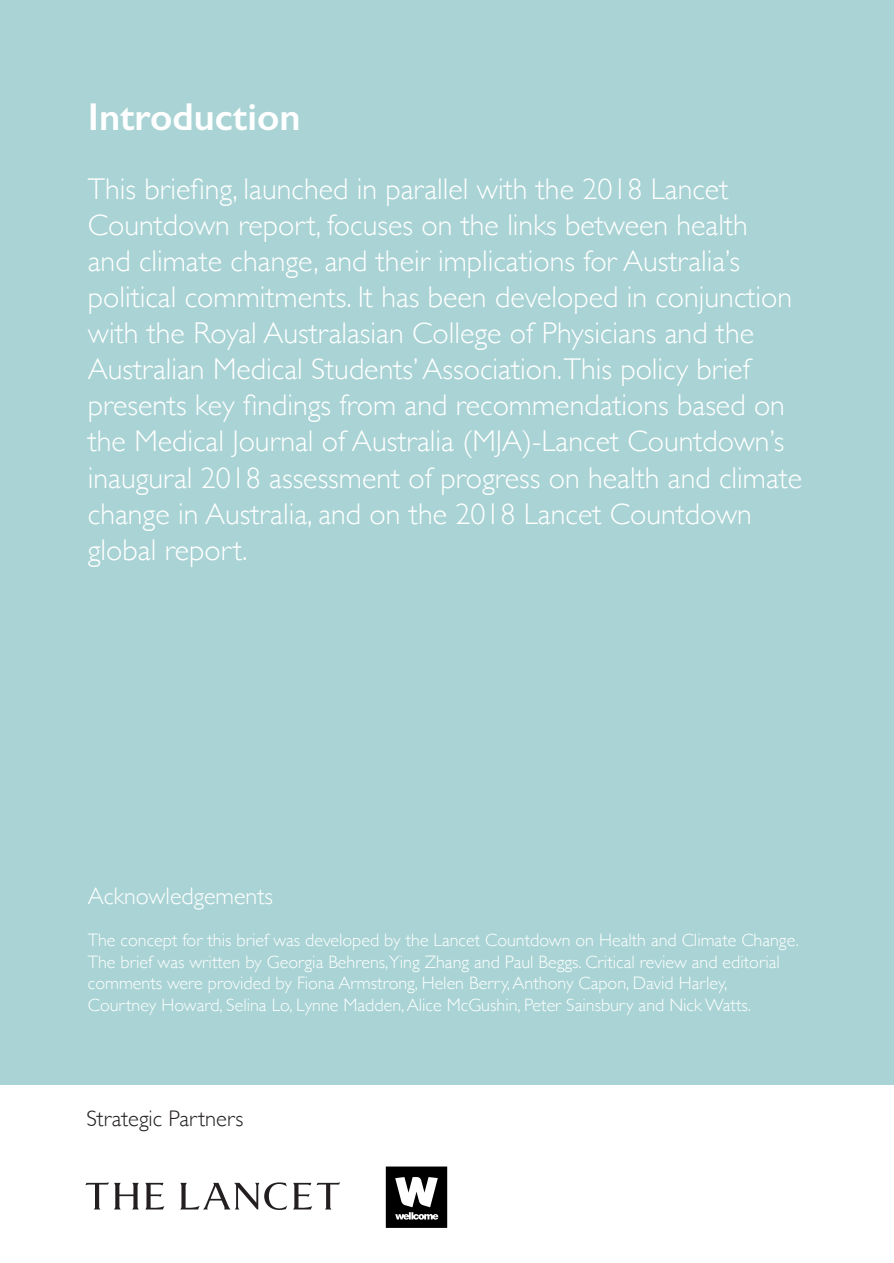
<style>
.page{position:relative;width:894px;height:1263px;background:#fff}
.page>*{position:absolute;margin:0;border:0;box-sizing:border-box;transform-origin:0 0}
.t1{font:600 39px "Gill Sans";color:#fff}
.t2{font:300 30px/36px "Gill Sans";color:#fff}
.t3{font:300 24px "Gill Sans";color:#fff}
.t4{font:300 22.5px "Gill Sans";color:#231f20}
.t5{font:300 18px/21.6px "Gill Sans";color:#fff}
</style>
<div class="page">
<div style="left:0;top:0;width:893px;height:1084px;background:#a9d3d4"></div>
<svg style="left:145px;top:1182px;width:19px;height:27px"></svg>
<svg style="left:180px;top:1182px;width:107px;height:28px"></svg>
<svg style="left:85px;top:1182px;width:54px;height:27px"></svg>
<svg style="left:293px;top:1182px;width:47px;height:27px"></svg>
<svg style="left:385px;top:1166px;width:62px;height:61px"></svg>
<h1 class="t1" style="left:88px;top:93px;width:214px">Introduction</h1>
<p class="t2" style="left:88px;top:170px;width:715px">This briefing, launched in parallel with the 2018 Lancet Countdown report, focuses on the links between health<br>and climate change, and their implications for Australia’s political commitments. It has been developed in conjunction with the Royal Australasian College of Physicians and the Australian Medical Students’ Association.This policy brief presents key findings from and recommendations based on the Medical Journal of Australia (MJA)-Lancet Countdown’s inaugural 2018 assessment of progress on health and climate change in Australia, and on the 2018 Lancet Countdown global report.</p>
<p class="t3" style="left:88px;top:877px;width:187px">Acknowledgements</p>
<p class="t5" style="left:88px;top:928px;width:712px">The concept for this brief was developed by the Lancet Countdown on Health and Climate Change.<br>The brief was written by Georgia Behrens,Ying Zhang and Paul Beggs. Critical review and editorial comments were provided by Fiona Armstrong, Helen Berry, Anthony Capon, David Harley, Courtney Howard, Selina Lo, Lynne Madden, Alice McGushin, Peter Sainsbury and Nick Watts.</p>
<p class="t4" style="left:86px;top:1100px;width:158px">Strategic Partners</p>
</div>
